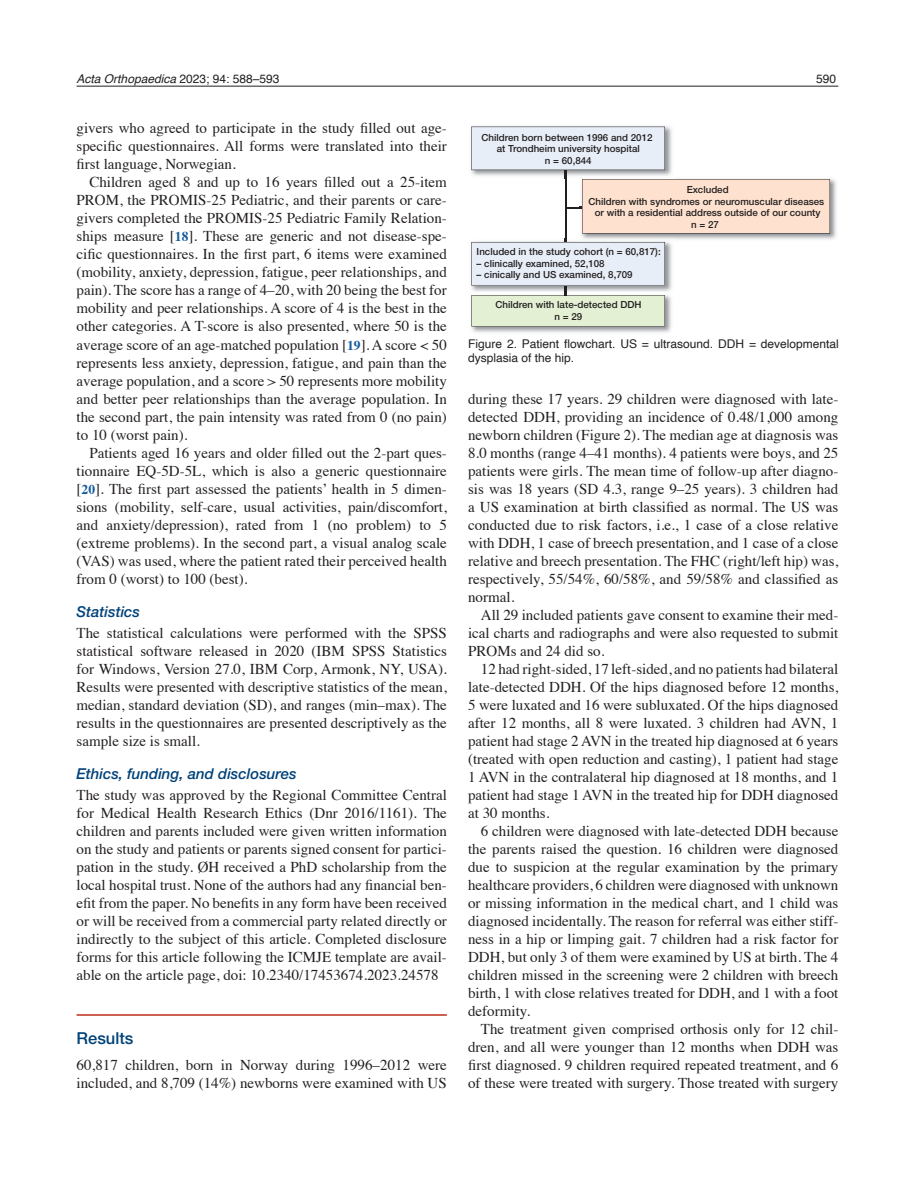
<style>
.page{position:relative;width:915px;height:1191px;background:#fff}
.page>*{position:absolute;margin:0;border:0;box-sizing:border-box;transform-origin:0 0}
._2-Rubrik{font:500 16.5px "Helvetica Neue LTW1 G";color:#004279}
._5-Brödtext{font:15px/18px "Times";color:#231f20;text-align:justify}
._4-Brödstart{font:15px/18px "Times";color:#231f20;text-align:justify}
._3-Underrubrik{font:italic 500 15px "Helvetica Neue LTW1 G";color:#004279}
._6-Figurtext{font:12px/13.5px "Helvetica";color:#231f20}
.t1{font:italic 12px "Helvetica";color:#231f20}
.t2{font:500 9.75px/11.7px "Helvetica Neue LTW1 G";color:#231f20;text-align:center}
.s1{font-style:normal}
.s2{font-weight:700;font-size:13.5px;color:#175d9e}
</style>
<div class="page">
<hr style="left:77px;top:86px;width:761px;height:1px;background:#231f20">
<hr style="left:77px;top:1014px;width:369px;height:1px;background:#bc2e18">
<hr style="left:566px;top:207px;width:35px;height:2px;background:#231f20">
<hr style="left:564px;top:158px;width:2px;height:147px;background:#231f20">
<img style="left:471px;top:126px;width:201px;height:53px">
<img style="left:564px;top:170px;width:2px;height:9px">
<div style="left:471px;top:127px;width:193px;height:43px;background:#e8eef8"></div>
<img style="left:579px;top:178px;width:257px;height:62px">
<img style="left:579px;top:176px;width:94px;height:3px">
<div style="left:582px;top:179px;width:247px;height:55px;background:#fee2cf"></div>
<img style="left:471px;top:238px;width:201px;height:95px">
<img style="left:564px;top:238px;width:2px;height:54px">
<img style="left:579px;top:238px;width:94px;height:5px">
<img style="left:664px;top:292px;width:8px;height:3px">
<svg style="left:471px;top:292px;width:193px;height:34px;background:#e2edd4"></svg>
<div style="left:471px;top:242px;width:193px;height:43px;background:#e8eef8"></div>
<p class="t1" style="left:77px;top:70px;width:204px">Acta Orthopaedica <span class="s1">2023; 94: 588–593</span></p>
<p class="_6-Figurtext" style="left:816px;top:73px;width:22px">590</p>
<p class="_4-Brödstart" style="left:77px;top:118px;width:371px">givers who agreed to participate in the study filled out age&shy;specific questionnaires. All forms were translated into their first language, Norwegian.</p>
<p class="_5-Brödtext" style="left:77px;top:172px;width:371px;text-indent:13px">Children aged 8 and up to 16 years filled out a 25-item PROM, the PROMIS-25 Pediatric, and their parents or care&shy;givers completed the PROMIS-25 Pediatric Family Relation&shy;ships measure [<span class="s2">18</span>]. These are generic and not disease-spe&shy;cific questionnaires. In the first part, 6 items were examined (mobility, anxiety, depression, fatigue, peer relationships, and pain). The score has a range of 4–20, with 20 being the best for mobility and peer relationships. A score of 4 is the best in the other categories. A T-score is also presented, where 50 is the average score of an age-matched population [<span class="s2">19</span>]. A score &lt; 50 represents less anxiety, depression, fatigue, and pain than the average population, and a score &gt; 50 represents more mobility and better peer relationships than the average population. In the second part, the pain intensity was rated from 0 (no pain) to 10 (worst pain).</p>
<p class="_5-Brödtext" style="left:77px;top:442px;width:371px;text-indent:13px">Patients aged 16 years and older filled out the 2-part ques&shy;tionnaire EQ-5D-5L, which is also a generic questionnaire [<span class="s2">20</span>]. The first part assessed the patients’ health in 5 dimen&shy;sions (mobility, self-care, usual activities, pain/discomfort, and anxiety/depression), rated from 1 (no problem) to 5 (extreme problems). In the second part, a visual analog scale (VAS) was used, where the patient rated their perceived health from 0 (worst) to 100 (best).</p>
<p class="_3-Underrubrik" style="left:77px;top:602px;width:65px">Statistics</p>
<p class="_4-Brödstart" style="left:77px;top:622px;width:371px">The statistical calculations were performed with the SPSS statistical software released in 2020 (IBM SPSS Statistics for Windows, Version 27.0, IBM Corp, Armonk, NY, USA).<br>Results were presented with descriptive statistics of the mean, median, standard deviation (SD), and ranges (min–max). The results in the questionnaires are presented descriptively as the sample size is small.</p>
<p class="_3-Underrubrik" style="left:77px;top:764px;width:221px">Ethics, funding, and disclosures</p>
<p class="_4-Brödstart" style="left:77px;top:784px;width:371px">The study was approved by the Regional Committee Central for Medical Health Research Ethics (Dnr 2016/1161). The children and parents included were given written information on the study and patients or parents signed consent for partici&shy;pation in the study. ØH received a PhD scholarship from the local hospital trust. None of the authors had any financial ben&shy;efit from the paper. No benefits in any form have been received or will be received from a commercial party related directly or indirectly to the subject of this article. Completed disclosure forms for this article following the ICMJE template are avail&shy;able on the article page, doi: 10.2340/17453674.2023.24578</p>
<p class="t2" style="left:481px;top:131px;width:172px">Children born between 1996 and 2012 at Trondheim university hospital<br>n = 60,844</p>
<p class="t2" style="left:588px;top:184px;width:237px">Excluded<br>Children with syndromes or neuromuscular diseases or with a residential address outside of our county<br>n = 27</p>
<p class="t2" style="left:476px;top:246px;width:185px">Included in the study cohort (n = 60,817):</p>
<p class="t2" style="left:476px;top:257px;width:129px">– clinically examined, 52,108</p>
<p class="t2" style="left:476px;top:269px;width:157px">– cinically and US examined, 8,709</p>
<p class="t2" style="left:495px;top:299px;width:147px">Children with late-detected DDH n = 29</p>
<p class="_6-Figurtext" style="left:468px;top:337px;width:372px">Figure 2. Patient flowchart. US = ultrasound. DDH = developmental dysplasia of the hip.</p>
<p class="_4-Brödstart" style="left:468px;top:388px;width:371px">during these 17 years. 29 children were diagnosed with late&shy;detected DDH, providing an incidence of 0.48/1,000 among newborn children (Figure 2). The median age at diagnosis was 8.0 months (range 4–41 months). 4 patients were boys, and 25 patients were girls. The mean time of follow-up after diagno&shy;sis was 18 years (SD 4.3, range 9–25 years). 3 children had a US examination at birth classified as normal. The US was conducted due to risk factors, i.e., 1 case of a close relative with DDH, 1 case of breech presentation, and 1 case of a close relative and breech presentation. The FHC (right/left hip) was, respectively, 55/54%, 60/58%, and 59/58% and classified as normal.</p>
<p class="_5-Brödtext" style="left:468px;top:604px;width:371px;text-indent:13px">All 29 included patients gave consent to examine their med&shy;ical charts and radiographs and were also requested to submit PROMs and 24 did so.</p>
<p class="_5-Brödtext" style="left:468px;top:658px;width:371px;text-indent:13px">12 had right-sided, 17 left-sided, and no patients had bilateral late-detected DDH. Of the hips diagnosed before 12 months, 5 were luxated and 16 were subluxated. Of the hips diagnosed after 12 months, all 8 were luxated. 3 children had AVN, 1 patient had stage 2 AVN in the treated hip diagnosed at 6 years (treated with open reduction and casting), 1 patient had stage 1 AVN in the contralateral hip diagnosed at 18 months, and 1 patient had stage 1 AVN in the treated hip for DDH diagnosed at 30 months.</p>
<p class="_5-Brödtext" style="left:468px;top:820px;width:371px;text-indent:13px">6 children were diagnosed with late-detected DDH because the parents raised the question. 16 children were diagnosed due to suspicion at the regular examination by the primary healthcare providers, 6 children were diagnosed with unknown or missing information in the medical chart, and 1 child was diagnosed incidentally. The reason for referral was either stiff&shy;ness in a hip or limping gait. 7 children had a risk factor for DDH, but only 3 of them were examined by US at birth. The 4 children missed in the screening were 2 children with breech birth, 1 with close relatives treated for DDH, and 1 with a foot deformity.</p>
<p class="_5-Brödtext" style="left:468px;top:1018px;width:371px;text-indent:13px">The treatment given comprised orthosis only for 12 chil&shy;dren, and all were younger than 12 months when DDH was first diagnosed. 9 children required repeated treatment, and 6 of these were treated with surgery. Those treated with surgery</p>
<p class="_2-Rubrik" style="left:77px;top:1028px;width:58px">Results</p>
<p class="_4-Brödstart" style="left:77px;top:1054px;width:371px">60,817 children, born in Norway during 1996–2012 were included, and 8,709 (14%) newborns were examined with US</p>
</div>
